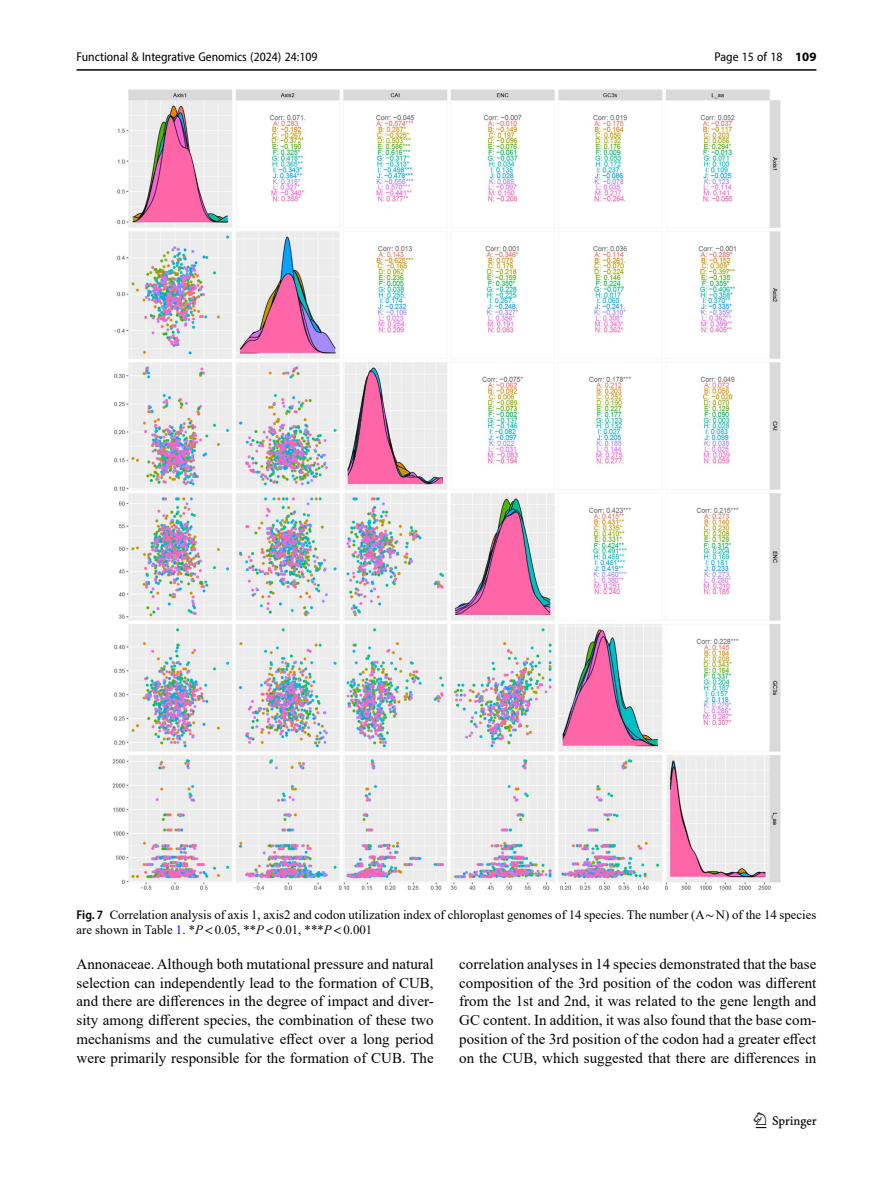
<style>
.page{position:relative;width:893px;height:1187px;background:#fff}
.page>*{position:absolute;margin:0;border:0;box-sizing:border-box;transform-origin:0 0}
.t1{font:22.5px "Springnew";color:#000}
.Body_Text_Indent{font:15px/18.8px "Times New Roman";color:#000;text-align:justify}
.Figure_Caption{font:12.75px/15px "Times New Roman";color:#000}
.t2{font:semi-condensed 12.75px "Myriad Pro";color:#000}
.s1{font-weight:700;font-stretch:normal}
.s2{font-family:"Myriad Pro";font-weight:600;font-stretch:semi-condensed}
.s3{font-family:"STIX"}
.s4{color:#00f}
.s5{font-style:italic}
</style>
<div class="page">
<hr style="left:77px;top:69px;width:739px;height:2px;background:#000">
<img style="left:112px;top:89px;width:669px;height:801px">
<p class="t2" style="left:77px;top:49px;width:243px">Functional &amp; Integrative Genomics (2024) 24:109</p>
<p class="t2" style="left:715px;top:49px;width:103px">Page 15 of 18 <span class="s1">109</span></p>
<p class="Figure_Caption" style="left:77px;top:906px;width:741px"><span class="s2">Fig. 7</span> Correlation analysis of axis 1, axis2 and codon utilization index of chloroplast genomes of 14 species. The number (A<span class="s3">∼</span>N) of the 14 species are shown in Table <span class="s4">1</span>. *<span class="s5">P</span><span class="s3">&lt;</span>0.05, **<span class="s5">P</span><span class="s3">&lt;</span>0.01, ***<span class="s5">P</span><span class="s3">&lt;</span>0.001</p>
<p class="Body_Text_Indent" style="left:77px;top:953px;width:359px">Annonaceae. Although both mutational pressure and natural selection can independently lead to the formation of CUB, and there are differences in the degree of impact and diver&shy;sity among different species, the combination of these two mechanisms and the cumulative effect over a long period were primarily responsible for the formation of CUB. The</p>
<p class="Body_Text_Indent" style="left:459px;top:953px;width:359px">correlation analyses in 14 species demonstrated that the base composition of the 3rd position of the codon was different from the 1st and 2nd, it was related to the gene length and GC content. In addition, it was also found that the base com&shy;position of the 3rd position of the codon had a greater effect on the CUB, which suggested that there are differences in</p>
<h1 class="t1" style="left:756px;top:1107px;width:63px">1 3</h1>
</div>
